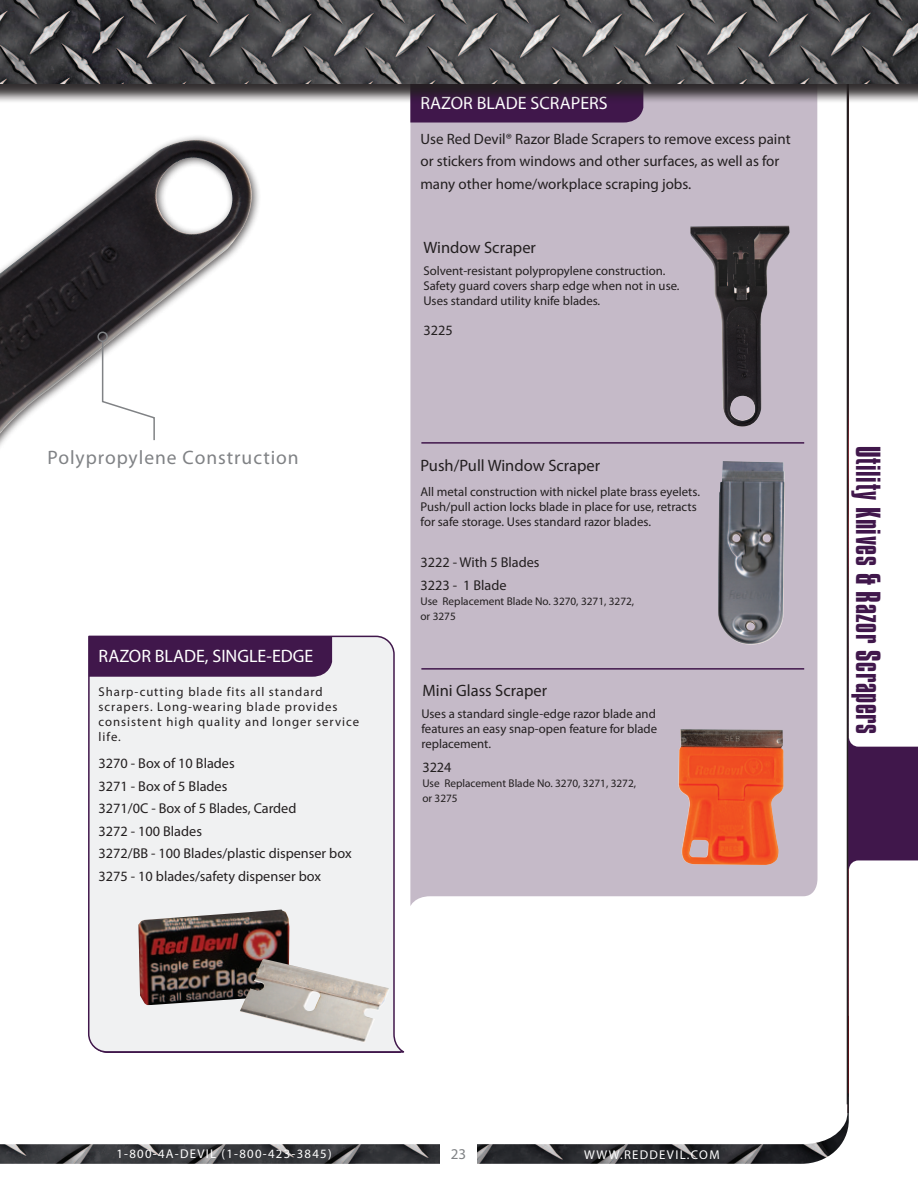
<style>
.page{position:relative;width:918px;height:1188px;background:#fff}
.page>*{position:absolute;margin:0;border:0;box-sizing:border-box;transform-origin:0 0}
.t1{font:30px "Compacta BT";letter-spacing:.02em;color:#40174b}
.t2{font:19.5px "Myriad Pro";letter-spacing:.05em;color:#808285}
.t3{font:18px "Myriad Pro";color:#fff}
.t4{font:16.5px "Myriad Pro";color:#231f20}
.t5{font:15px/22.5px "Myriad Pro";color:#231f20}
.t6{font:15px "Myriad Pro";color:#808285}
.t7{font:14.25px/22.5px "Myriad Pro";color:#231f20}
.t8{font:12.75px/15px "Myriad Pro";color:#231f20}
.t9{font:12.75px/15px "Myriad Pro";letter-spacing:.075em;color:#231f20}
.t10{font:12.75px "Myriad Pro";letter-spacing:.1em;color:#fff}
.t11{font:11.25px/15px "Myriad Pro";color:#231f20}
</style>
<div class="page">
<img style="left:848px;top:105px;width:1px;height:988px">
<svg style="left:848px;top:738px;width:70px;height:131px;background:#573361"></svg>
<hr style="left:847px;top:66px;width:1px;height:1038px;background:#231f20">
<div style="left:88px;top:635px;width:317px;height:418px;background:#f0f1f2"></div>
<div style="left:89px;top:637px;width:243px;height:40px;background:#40174b"></div>
<div style="left:410px;top:105px;width:407px;height:801px;background:#c5bac8"></div>
<svg style="left:410px;top:105px;width:233px;height:18px;background:#451e50"></svg>
<hr style="left:421px;top:442px;width:383px;height:2px;background:#40174b">
<hr style="left:421px;top:668px;width:383px;height:2px;background:#40174b">
<img style="left:718px;top:461px;width:67px;height:184px">
<img style="left:678px;top:729px;width:106px;height:136px">
<img style="left:690px;top:226px;width:100px;height:201px">
<div style="left:0;top:134px;width:262px;height:531px;background:#231f20;opacity:.75"></div>
<img style="left:0;top:140px;width:252px;height:294px">
<svg style="left:97px;top:331px;width:59px;height:111px"></svg>
<img style="left:138px;top:910px;width:151px;height:95px">
<img style="left:240px;top:959px;width:150px;height:84px">
<div style="left:0;top:0;width:918px;height:105px;background:#231f20;opacity:.75"></div>
<img style="left:0;top:0;width:918px;height:83px">
<img style="left:0;top:1093px;width:849px;height:71px">
<div style="left:440px;top:1138px;width:37px;height:30px;background:#fff"></div>
<h2 class="t2" style="left:48px;top:445px;width:253px">Polypropylene Construction</h2>
<h3 class="t3" style="left:99px;top:645px;width:216px">RAZOR BLADE, SINGLE-EDGE</h3>
<p class="t9" style="left:99px;top:685px;width:262px">Sharp-cutting blade fits all standard scrapers. Long-wearing blade provides consistent high quality and longer service life.</p>
<p class="t7" style="left:99px;top:752px;width:255px">3270 - Box of 10 Blades<br>3271 - Box of 5 Blades<br>3271/0C - Box of 5 Blades, Carded<br>3272 - 100 Blades<br>3272/BB - 100 Blades/plastic dispenser box<br>3275 - 10 blades/safety dispenser box</p>
<h3 class="t3" style="left:420px;top:92px;width:189px">RAZOR BLADE SCRAPERS</h3>
<p class="t5" style="left:420px;top:127px;width:372px">Use Red Devil® Razor Blade Scrapers to remove excess paint or stickers from windows and other surfaces, as well as for many other home/workplace scraping jobs.</p>
<p class="t4" style="left:423px;top:237px;width:114px">Window Scraper</p>
<p class="t8" style="left:423px;top:263px;width:258px">Solvent-resistant polypropylene construction.<br>Safety guard covers sharp edge when not in use.<br>Uses standard utility knife blades.</p>
<p class="t7" style="left:423px;top:319px;width:31px">3225</p>
<p class="t4" style="left:420px;top:456px;width:181px">Push/Pull Window Scraper</p>
<p class="t8" style="left:420px;top:484px;width:281px">All metal construction with nickel plate brass eyelets.<br>Push/pull action locks blade in place for use, retracts for safe storage. Uses standard razor blades.</p>
<p class="t7" style="left:420px;top:551px;width:121px">3222 - With 5 Blades<br>3223 - 1 Blade</p>
<p class="t11" style="left:420px;top:593px;width:215px">Use Replacement Blade No. 3270, 3271, 3272, or 3275</p>
<p class="t4" style="left:422px;top:680px;width:126px">Mini Glass Scraper</p>
<p class="t8" style="left:421px;top:706px;width:237px;text-align:justify">Uses a standard single-edge razor blade and features an easy snap-open feature for blade replacement.</p>
<p class="t7" style="left:422px;top:756px;width:31px">3224</p>
<p class="t11" style="left:422px;top:776px;width:215px">Use Replacement Blade No. 3270, 3271, 3272, or 3275</p>
<h1 class="t1" style="left:886px;top:446px;width:290px;rotate:90deg">Utility Knives &amp; Razor Scrapers</h1>
<p class="t10" style="left:116px;top:1146px;width:217px">1-800-4A-DEVIL (1-800-423-3845)</p>
<p class="t6" style="left:451px;top:1145px;width:17px">23</p>
<p class="t10" style="left:584px;top:1147px;width:137px">WWW.REDDEVIL.COM</p>
<p class="t10" style="left:115px;top:1147px;width:217px">1-800-4A-DEVIL (1-800-423-3845)</p>
<p class="t10" style="left:618px;top:1147px;width:137px">WWW.REDDEVIL.COM</p>
</div>
